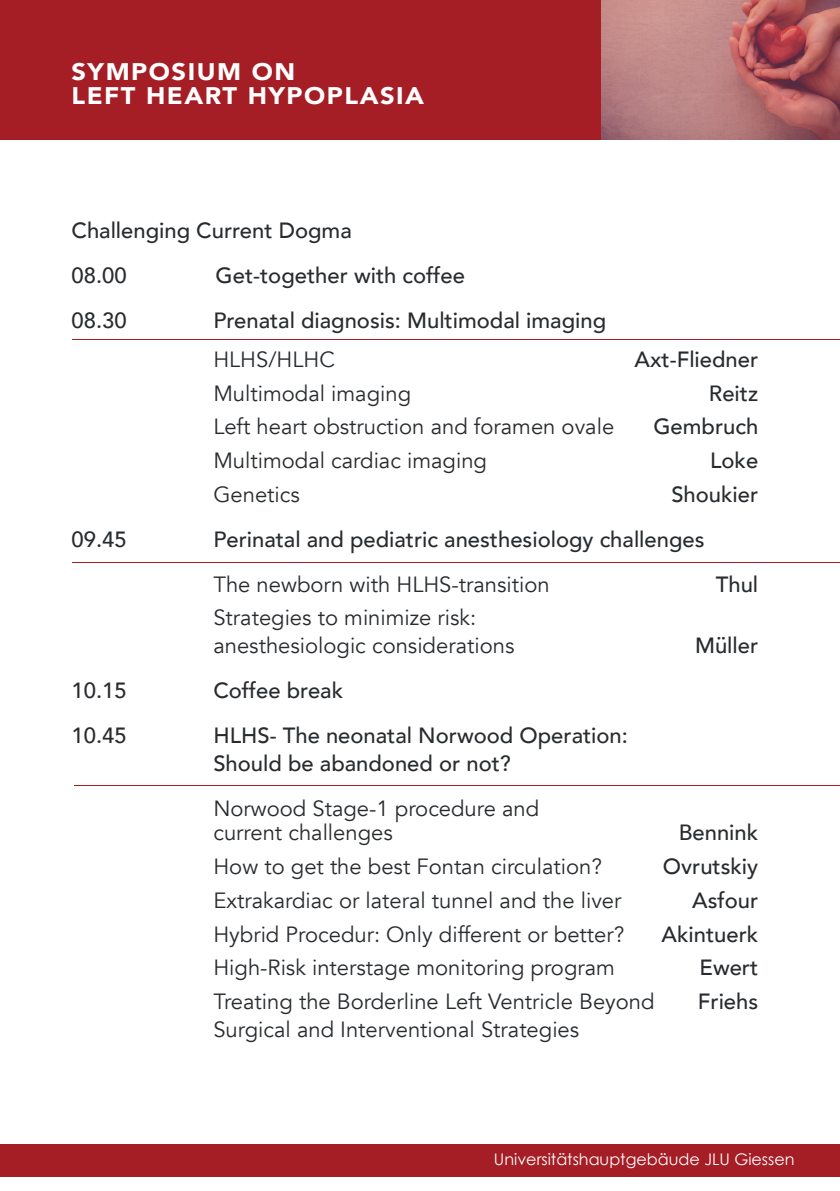
<style>
.page{position:relative;width:840px;height:1191px;background:#fff}
.page>*{position:absolute;margin:0;border:0;box-sizing:border-box;transform-origin:0 0}
.t1{font:900 24px/24px "Avenir";letter-spacing:.06em;color:#fff;scale:1.06 1}
.t2{font:22px/28px "Avenir";color:#292c2f}
.t3{font:500 22px/45px "Avenir";color:#292c2f}
.t4{font:16px "Century Gothic";color:#fff}
</style>
<div class="page">
<div style="left:0;top:1144px;width:839px;height:32px;background:#a51d25"></div>
<div style="left:0;top:0;width:839px;height:140px;background:#a51d25"></div>
<img style="left:601px;top:0;width:238px;height:140px">
<hr style="left:72px;top:339px;width:767px;height:1px;background:#a51d26">
<hr style="left:72px;top:562px;width:767px;height:1px;background:#a51d26">
<hr style="left:75px;top:785px;width:764px;height:1px;background:#a51d26">
<p class="t1" style="left:71px;top:59px;width:334px">SYMPOSIUM ON<br>LEFT HEART HYPOPLASIA</p>
<p class="t3" style="left:71px;top:206px;width:281px">Challenging Current Dogma<br>08.00</p>
<p class="t3" style="left:215px;top:251px;width:251px">Get-together with coffee</p>
<p class="t3" style="left:71px;top:296px;width:57px">08.30</p>
<p class="t3" style="left:213px;top:296px;width:394px">Prenatal diagnosis: Multimodal imaging</p>
<p class="t2" style="left:213px;top:346px;width:123px">HLHS/HLHC</p>
<p class="t3" style="left:634px;top:335px;width:125px">Axt-Fliedner</p>
<p class="t2" style="left:213px;top:379px;width:199px">Multimodal imaging</p>
<p class="t3" style="left:708px;top:369px;width:51px">Reitz</p>
<p class="t2" style="left:213px;top:413px;width:402px">Left heart obstruction and foramen ovale</p>
<p class="t3" style="left:653px;top:403px;width:106px">Gembruch</p>
<p class="t2" style="left:213px;top:447px;width:275px">Multimodal cardiac imaging</p>
<p class="t3" style="left:709px;top:436px;width:50px">Loke</p>
<p class="t2" style="left:213px;top:480px;width:88px">Genetics</p>
<p class="t3" style="left:671px;top:470px;width:88px">Shoukier</p>
<p class="t3" style="left:71px;top:515px;width:57px">09.45</p>
<p class="t3" style="left:213px;top:515px;width:492px">Perinatal and pediatric anesthesiology challenges</p>
<p class="t2" style="left:213px;top:570px;width:338px">The newborn with HLHS-transition</p>
<p class="t3" style="left:715px;top:560px;width:44px">Thul</p>
<p class="t2" style="left:213px;top:604px;width:302px">Strategies to minimize risk: anesthesiologic considerations</p>
<p class="t3" style="left:694px;top:622px;width:65px">Müller</p>
<p class="t3" style="left:71px;top:667px;width:57px">10.15</p>
<p class="t3" style="left:213px;top:667px;width:131px">Coffee break</p>
<p class="t3" style="left:71px;top:712px;width:57px">10.45</p>
<p class="t3" style="left:213px;top:720px;width:416px;line-height:28px">HLHS- The neonatal Norwood Operation:<br>Should be abandoned or not?</p>
<p class="t2" style="left:213px;top:797px;width:327px;line-height:24px">Norwood Stage-1 procedure and current challenges</p>
<p class="t3" style="left:678px;top:809px;width:81px">Bennink</p>
<p class="t2" style="left:213px;top:853px;width:390px">How to get the best Fontan circulation?</p>
<p class="t3" style="left:662px;top:842px;width:97px">Ovrutskiy</p>
<p class="t2" style="left:213px;top:886px;width:409px">Extrakardiac or lateral tunnel and the liver</p>
<p class="t3" style="left:691px;top:876px;width:68px">Asfour</p>
<p class="t2" style="left:213px;top:920px;width:412px">Hybrid Procedur: Only different or better?</p>
<p class="t3" style="left:661px;top:910px;width:98px">Akintuerk</p>
<p class="t2" style="left:213px;top:954px;width:403px">High-Risk interstage monitoring program</p>
<p class="t3" style="left:699px;top:943px;width:60px">Ewert</p>
<p class="t2" style="left:213px;top:987px;width:442px">Treating the Borderline Left Ventricle Beyond</p>
<p class="t3" style="left:697px;top:977px;width:62px">Friehs</p>
<p class="t2" style="left:213px;top:1015px;width:367px">Surgical and Interventional Strategies</p>
<p class="t4" style="left:493px;top:1148px;width:302px">Universitätshauptgebäude JLU Giessen</p>
</div>
